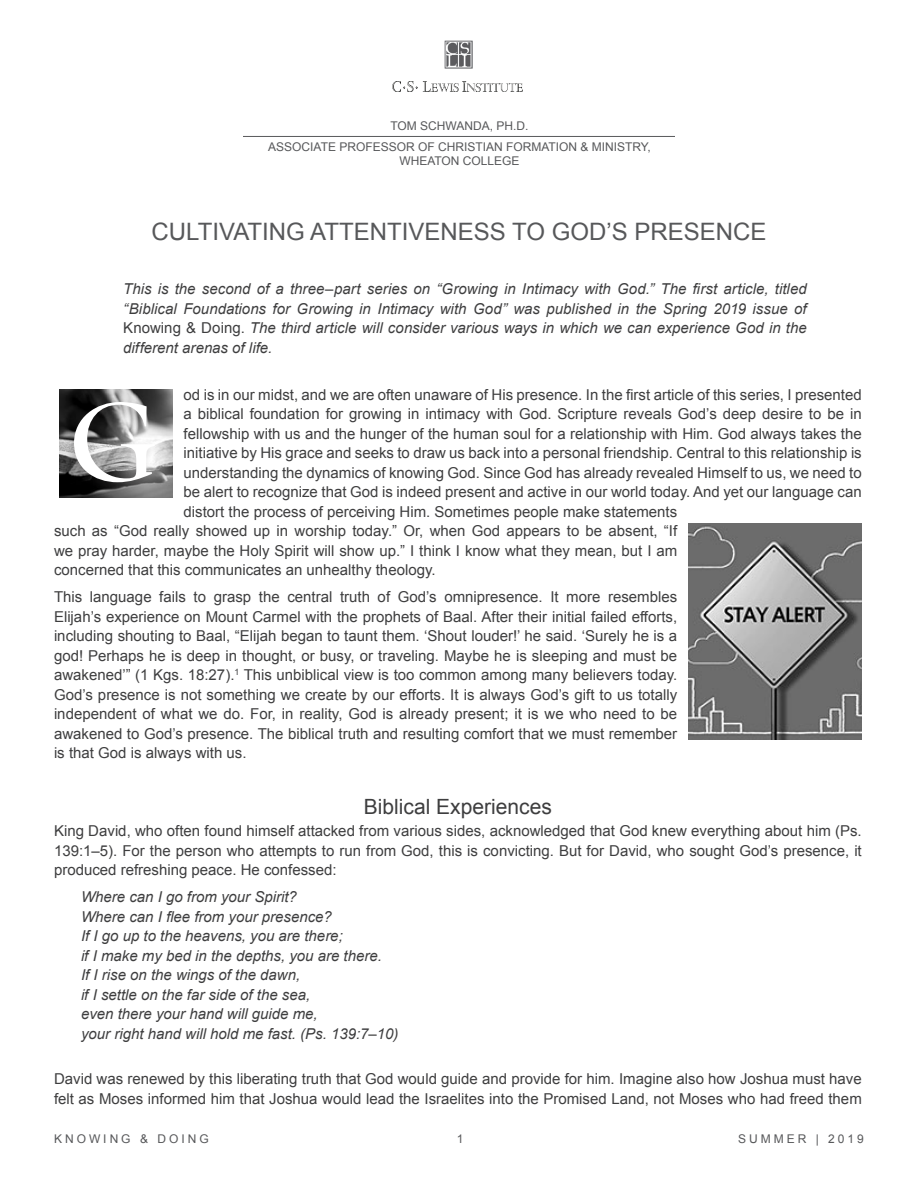
<style>
.page{position:relative;width:918px;height:1188px;background:#fff}
.page>*{position:absolute;margin:0;border:0;box-sizing:border-box;transform-origin:0 0}
.t1{font:114px "Galliard";color:#fff}
.arialBodytext{font:24px "Arial";color:#57585a}
.arialTitle{font:21px "Arial";color:#3e3e3f}
.arialBodytext-2{font:15px/19.5px "Arial";color:#3e3e3f;text-align:justify}
.arialBodytextLASTpar{font:15px/19.5px "Arial";color:#3e3e3f;text-align:justify}
.footnotes{font:italic 15px/19.5px "Arial";color:#3e3e3f;text-align:justify}
.arialBodytextLASTpar-2{font:italic 15px/19.5px "Arial";color:#3e3e3f}
.arialBodytext-3{font:12px/14px "Arial";color:#57585a;text-align:center}
.arialBodytext-4{font:12px "Arial";letter-spacing:.25em;color:#57585a}
.s1{font-style:normal}
</style>
<div class="page">
<img style="left:393px;top:82px;width:130px;height:10px">
<img style="left:445px;top:41px;width:27px;height:27px">
<img style="left:59px;top:390px;width:114px;height:107px">
<div style="left:64px;top:397px;width:95px;height:97px;background:#231f20;opacity:.25"></div>
<img style="left:688px;top:524px;width:173px;height:216px">
<hr style="left:243px;top:136px;width:432px;height:1px;background:#57585a">
<p class="arialBodytext-3" style="left:391px;top:119px;width:140px">TOM SCHWANDA, PH.D.</p>
<p class="arialBodytext-3" style="left:268px;top:140px;width:384px">ASSOCIATE PROFESSOR OF CHRISTIAN FORMATION &amp; MINISTRY,<br>WHEATON COLLEGE</p>
<p class="arialBodytext" style="left:152px;top:216px;width:616px">CULTIVATING ATTENTIVENESS TO GOD’S PRESENCE</p>
<p class="footnotes" style="left:123px;top:280px;width:685px">This is the second of a three–part series on “Growing in Intimacy with God.” The first article, titled “Biblical Foundations for Growing in Intimacy with God” was published in the Spring 2019 issue of <span class="s1">Knowing &amp; Doing.</span> The third article will consider various ways in which we can experience God in the different arenas of life.</p>
<p class="arialBodytext-2" style="left:184px;top:385px;width:680px">od is in our midst, and we are often unaware of His presence. In the first article of this series, I presented</p>
<p class="arialBodytext-2" style="left:184px;top:404px;width:680px">a biblical foundation for growing in intimacy with God. Scripture reveals God’s deep desire to be in</p>
<p class="arialBodytext-2" style="left:184px;top:424px;width:680px">fellowship with us and the hunger of the human soul for a relationship with Him. God always takes the</p>
<p class="arialBodytext-2" style="left:184px;top:443px;width:680px">initiative by His grace and seeks to draw us back into a personal friendship. Central to this relationship is</p>
<p class="arialBodytext-2" style="left:184px;top:463px;width:680px">understanding the dynamics of knowing God. Since God has already revealed Himself to us, we need to</p>
<p class="arialBodytext-2" style="left:184px;top:482px;width:680px">be alert to recognize that God is indeed present and active in our world today. And yet our language can</p>
<p class="arialBodytext-2" style="left:184px;top:502px;width:495px">distort the process of perceiving Him. Sometimes people make statements</p>
<p class="arialBodytext-2" style="left:54px;top:521px;width:625px">such as “God really showed up in worship today.” Or, when God appears to be absent, “If</p>
<p class="arialBodytext-2" style="left:54px;top:541px;width:625px">we pray harder, maybe the Holy Spirit will show up.” I think I know what they mean, but I am</p>
<p class="arialBodytext-2" style="left:54px;top:560px;width:383px">concerned that this communicates an unhealthy theology.</p>
<p class="arialBodytextLASTpar" style="left:54px;top:587px;width:625px">This language fails to grasp the central truth of God’s omnipresence. It more resembles Elijah’s experience on Mount Carmel with the prophets of Baal. After their initial failed efforts, including shouting to Baal, “Elijah began to taunt them. ‘Shout louder!’ he said. ‘Surely he is a god! Perhaps he is deep in thought, or busy, or traveling. Maybe he is sleeping and must be awakened’” (1 Kgs. 18:27).<sup>1</sup> This unbiblical view is too common among many believers today.<br>God’s presence is not something we create by our efforts. It is always God’s gift to us totally independent of what we do. For, in reality, God is already present; it is we who need to be awakened to God’s presence. The biblical truth and resulting comfort that we must remember is that God is always with us.</p>
<p class="arialTitle" style="left:364px;top:792px;width:189px">Biblical Experiences</p>
<p class="arialBodytext-2" style="left:54px;top:821px;width:809px">King David, who often found himself attacked from various sides, acknowledged that God knew everything about him (Ps.<br>139:1–5). For the person who attempts to run from God, this is convicting. But for David, who sought God’s presence, it produced refreshing peace. He confessed:</p>
<p class="arialBodytextLASTpar-2" style="left:81px;top:888px;width:319px">Where can I go from your Spirit?<br>Where can I flee from your presence?<br>If I go up to the heavens, you are there;<br>if I make my bed in the depths, you are there.<br>If I rise on the wings of the dawn,<br>if I settle on the far side of the sea,<br>even there your hand will guide me,<br>your right hand will hold me fast. (Ps. 139:7–10)</p>
<p class="arialBodytext-2" style="left:54px;top:1069px;width:809px">David was renewed by this liberating truth that God would guide and provide for him. Imagine also how Joshua must have felt as Moses informed him that Joshua would lead the Israelites into the Promised Land, not Moses who had freed them</p>
<p class="t1" style="left:68px;top:371px;width:90px">G</p>
<p class="arialBodytext-4" style="left:54px;top:1131px;width:156px">KNOWING &amp; DOING</p>
<p class="arialBodytext-3" style="left:457px;top:1132px;width:8px">1</p>
<p class="arialBodytext-4" style="left:738px;top:1131px;width:127px">SUMMER | 2019</p>
</div>
